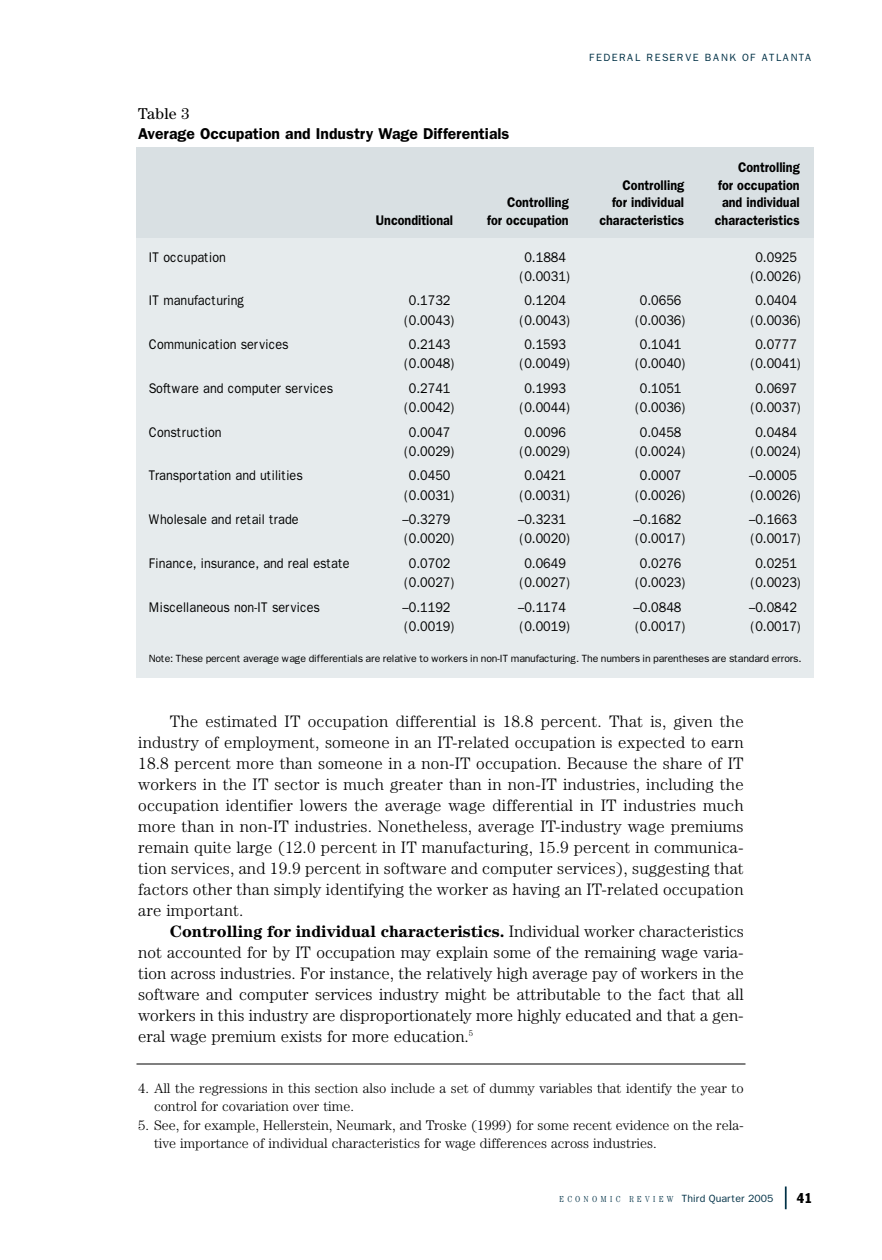
<style>
.page{position:relative;width:882px;height:1260px;background:#fff}
.page>*{position:absolute;margin:0;border:0;box-sizing:border-box;transform-origin:0 0}
.t1{font:300 16.62px/21px "Century";letter-spacing:.005em;color:#000;text-align:justify}
.t2{font:600 15.75px "Franklin Gothic";color:#000}
.t3{font:15.75px "Century";letter-spacing:.015em;color:#000}
.t4{font:14px "Franklin Gothic";color:#000;scale:.9 1}
.t5{font:300 14px/18.4px "Century";color:#000}
.t6{font:600 14px "Franklin Gothic";color:#000;scale:.9 1}
.t7{font:condensed 14px "Franklin Gothic";color:#000}
.t8{font:10.5px "Franklin Gothic";letter-spacing:-.02em;color:#000}
.t9{font:10.5px "Franklin Gothic";color:#003146}
.t10{font:10.5px "Franklin Gothic";letter-spacing:.12em;color:#003146}
.s1{font-weight:700}
.s2{font-family:"Century";font-weight:300;font-stretch:condensed;font-size:8.75px}
</style>
<div class="page">
<hr style="left:785px;top:1186px;width:2px;height:23px;background:#003146">
<hr style="left:136px;top:1064px;width:610px;height:1px;background:#000">
<div style="left:136px;top:189px;width:678px;height:488px;background:#e6ebed"></div>
<div style="left:136px;top:147px;width:678px;height:91px;background:#d9e0e3"></div>
<p class="t3" style="left:138px;top:108px;width:53px">Table 3</p>
<p class="t2" style="left:138px;top:128px;width:373px">Average Occupation and Industry Wage Differentials</p>
<p class="t10" style="left:589px;top:54px;width:224px">FEDERAL RESERVE BANK OF ATLANTA</p>
<p class="t6" style="left:738px;top:163px;width:70px">Controlling</p>
<p class="t6" style="left:623px;top:180px;width:70px">Controlling</p>
<p class="t6" style="left:718px;top:180px;width:92px">for occupation</p>
<p class="t6" style="left:507px;top:198px;width:70px">Controlling</p>
<p class="t6" style="left:612px;top:198px;width:82px">for individual</p>
<p class="t6" style="left:722px;top:198px;width:88px">and individual</p>
<p class="t6" style="left:376px;top:215px;width:87px">Unconditional</p>
<p class="t6" style="left:487px;top:215px;width:92px">for occupation</p>
<p class="t6" style="left:599px;top:215px;width:96px">characteristics</p>
<p class="t6" style="left:715px;top:215px;width:96px">characteristics</p>
<p class="t4" style="left:149px;top:252px;width:87px">IT occupation</p>
<p class="t4" style="left:524px;top:252px;width:48px">0.1884</p>
<p class="t4" style="left:755px;top:252px;width:48px">0.0925</p>
<p class="t4" style="left:520px;top:271px;width:58px">(0.0031)</p>
<p class="t4" style="left:751px;top:271px;width:58px">(0.0026)</p>
<p class="t4" style="left:149px;top:296px;width:108px">IT manufacturing</p>
<p class="t4" style="left:409px;top:296px;width:48px">0.1732</p>
<p class="t4" style="left:524px;top:296px;width:48px">0.1204</p>
<p class="t4" style="left:640px;top:296px;width:48px">0.0656</p>
<p class="t4" style="left:755px;top:296px;width:48px">0.0404</p>
<p class="t4" style="left:404px;top:315px;width:58px">(0.0043)</p>
<p class="t4" style="left:520px;top:315px;width:58px">(0.0043)</p>
<p class="t4" style="left:635px;top:315px;width:58px">(0.0036)</p>
<p class="t4" style="left:751px;top:315px;width:58px">(0.0036)</p>
<p class="t4" style="left:149px;top:339px;width:157px">Communication services</p>
<p class="t4" style="left:409px;top:339px;width:48px">0.2143</p>
<p class="t4" style="left:524px;top:339px;width:48px">0.1593</p>
<p class="t4" style="left:640px;top:339px;width:48px">0.1041</p>
<p class="t4" style="left:755px;top:339px;width:48px">0.0777</p>
<p class="t4" style="left:404px;top:359px;width:58px">(0.0048)</p>
<p class="t4" style="left:520px;top:359px;width:58px">(0.0049)</p>
<p class="t4" style="left:635px;top:359px;width:58px">(0.0040)</p>
<p class="t4" style="left:751px;top:359px;width:58px">(0.0041)</p>
<p class="t4" style="left:149px;top:383px;width:206px">Software and computer services</p>
<p class="t4" style="left:409px;top:383px;width:48px">0.2741</p>
<p class="t4" style="left:524px;top:383px;width:48px">0.1993</p>
<p class="t4" style="left:640px;top:383px;width:48px">0.1051</p>
<p class="t4" style="left:755px;top:383px;width:48px">0.0697</p>
<p class="t4" style="left:404px;top:402px;width:58px">(0.0042)</p>
<p class="t4" style="left:520px;top:402px;width:58px">(0.0044)</p>
<p class="t4" style="left:635px;top:402px;width:58px">(0.0036)</p>
<p class="t4" style="left:751px;top:402px;width:58px">(0.0037)</p>
<p class="t4" style="left:149px;top:427px;width:83px">Construction</p>
<p class="t4" style="left:409px;top:427px;width:48px">0.0047</p>
<p class="t4" style="left:524px;top:427px;width:48px">0.0096</p>
<p class="t4" style="left:640px;top:427px;width:48px">0.0458</p>
<p class="t4" style="left:755px;top:427px;width:48px">0.0484</p>
<p class="t4" style="left:404px;top:446px;width:58px">(0.0029)</p>
<p class="t4" style="left:520px;top:446px;width:58px">(0.0029)</p>
<p class="t4" style="left:635px;top:446px;width:58px">(0.0024)</p>
<p class="t4" style="left:751px;top:446px;width:58px">(0.0024)</p>
<p class="t4" style="left:149px;top:471px;width:173px">Transportation and utilities</p>
<p class="t4" style="left:409px;top:471px;width:48px">0.0450</p>
<p class="t4" style="left:524px;top:471px;width:48px">0.0421</p>
<p class="t4" style="left:640px;top:471px;width:48px">0.0007</p>
<p class="t4" style="left:749px;top:471px;width:55px">–0.0005</p>
<p class="t4" style="left:404px;top:490px;width:58px">(0.0031)</p>
<p class="t4" style="left:520px;top:490px;width:58px">(0.0031)</p>
<p class="t4" style="left:635px;top:490px;width:58px">(0.0026)</p>
<p class="t4" style="left:751px;top:490px;width:58px">(0.0026)</p>
<p class="t4" style="left:149px;top:514px;width:168px">Wholesale and retail trade</p>
<p class="t4" style="left:403px;top:514px;width:55px">–0.3279</p>
<p class="t4" style="left:518px;top:514px;width:55px">–0.3231</p>
<p class="t4" style="left:634px;top:514px;width:55px">–0.1682</p>
<p class="t4" style="left:749px;top:514px;width:55px">–0.1663</p>
<p class="t4" style="left:404px;top:534px;width:58px">(0.0020)</p>
<p class="t4" style="left:520px;top:534px;width:58px">(0.0020)</p>
<p class="t4" style="left:635px;top:534px;width:58px">(0.0017)</p>
<p class="t4" style="left:751px;top:534px;width:58px">(0.0017)</p>
<p class="t4" style="left:149px;top:558px;width:225px">Finance, insurance, and real estate</p>
<p class="t4" style="left:409px;top:558px;width:48px">0.0702</p>
<p class="t4" style="left:524px;top:558px;width:48px">0.0649</p>
<p class="t4" style="left:640px;top:558px;width:48px">0.0276</p>
<p class="t4" style="left:755px;top:558px;width:48px">0.0251</p>
<p class="t4" style="left:404px;top:577px;width:58px">(0.0027)</p>
<p class="t4" style="left:520px;top:577px;width:58px">(0.0027)</p>
<p class="t4" style="left:635px;top:577px;width:58px">(0.0023)</p>
<p class="t4" style="left:751px;top:577px;width:58px">(0.0023)</p>
<p class="t4" style="left:149px;top:602px;width:192px">Miscellaneous non-IT services</p>
<p class="t4" style="left:403px;top:602px;width:55px">–0.1192</p>
<p class="t4" style="left:518px;top:602px;width:55px">–0.1174</p>
<p class="t4" style="left:634px;top:602px;width:55px">–0.0848</p>
<p class="t4" style="left:749px;top:602px;width:55px">–0.0842</p>
<p class="t4" style="left:404px;top:621px;width:58px">(0.0019)</p>
<p class="t4" style="left:520px;top:621px;width:58px">(0.0019)</p>
<p class="t4" style="left:635px;top:621px;width:58px">(0.0017)</p>
<p class="t4" style="left:751px;top:621px;width:58px">(0.0017)</p>
<p class="t8" style="left:149px;top:655px;width:654px">Note: These percent average wage differentials are relative to workers in non-IT manufacturing. The numbers in parentheses are standard errors.</p>
<p class="t1" style="left:138px;top:712px;width:607px;text-indent:31px">The estimated IT occupation differential is 18.8 percent. That is, given the industry of employment, someone in an IT-related occupation is expected to earn 18.8 percent more than someone in a non-IT occupation. Because the share of IT workers in the IT sector is much greater than in non-IT industries, including the occupation identifier lowers the average wage differential in IT industries much more than in non-IT industries. Nonetheless, average IT-industry wage premiums remain quite large (12.0 percent in IT manufacturing, 15.9 percent in communica&shy;tion services, and 19.9 percent in software and computer services), suggesting that factors other than simply identifying the worker as having an IT-related occupation are important.</p>
<p class="t1" style="left:138px;top:922px;width:607px;text-indent:32px"><span class="s1">Controlling for individual characteristics.</span> Individual worker characteristics not accounted for by IT occupation may explain some of the remaining wage varia&shy;tion across industries. For instance, the relatively high average pay of workers in the software and computer services industry might be attributable to the fact that all workers in this industry are disproportionately more highly educated and that a gen&shy;eral wage premium exists for more education.<sup>5</sup></p>
<p class="t5" style="left:154px;top:1080px;width:591px;text-indent:-16px">4. All the regressions in this section also include a set of dummy variables that identify the year to control for covariation over time.</p>
<p class="t5" style="left:154px;top:1117px;width:591px;text-indent:-16px">5. See, for example, Hellerstein, Neumark, and Troske (1999) for some recent evidence on the rela&shy;tive importance of individual characteristics for wage differences across industries.</p>
<p class="t9" style="left:559px;top:1195px;width:216px"><span class="s2">E C O N O M I C R E V I E W</span> Third Quarter 2005</p>
<p class="t7" style="left:797px;top:1193px;width:17px">41</p>
</div>
